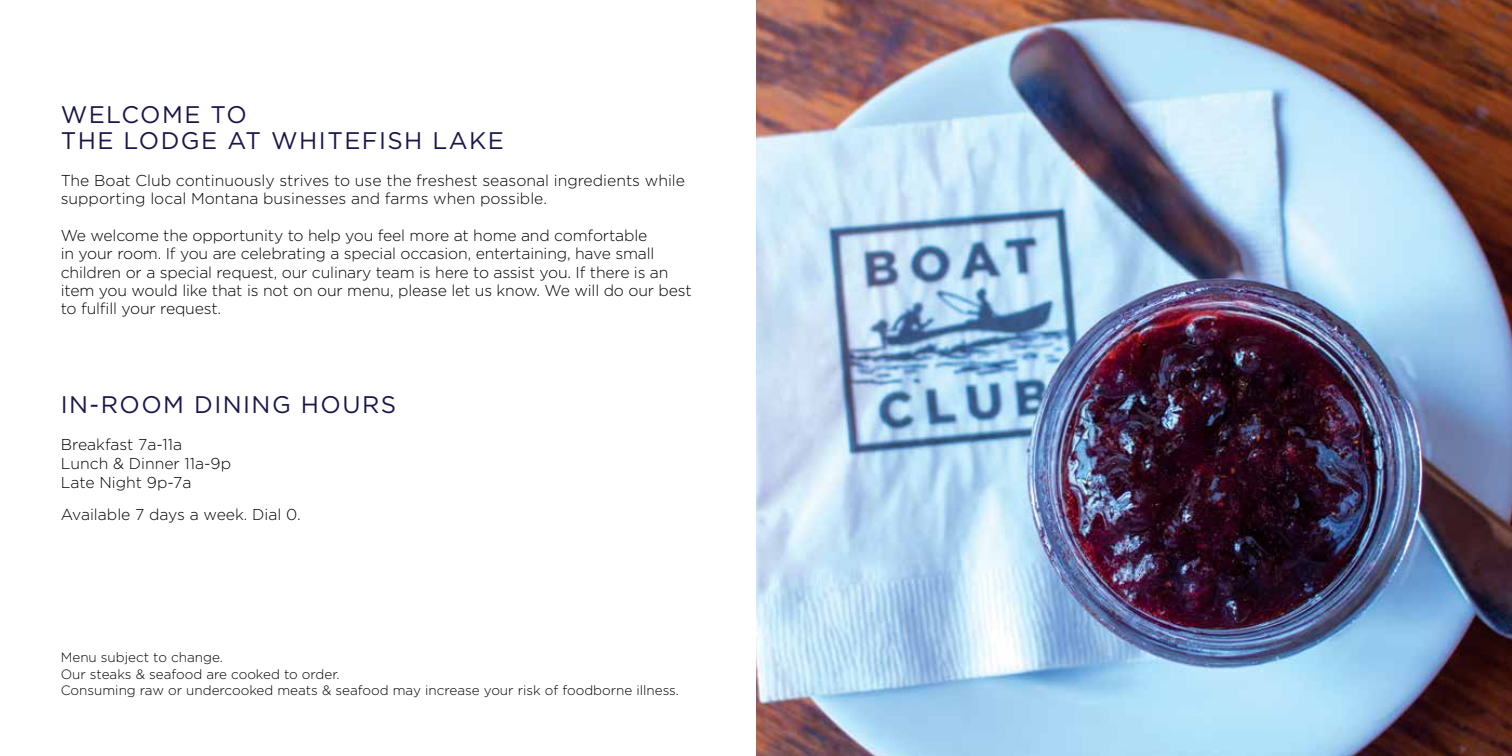
<style>
.page{position:relative;width:1512px;height:756px;background:#fff}
.page>*{position:absolute;margin:0;border:0;box-sizing:border-box;transform-origin:0 0}
.t1{font:24px/25.5px "Gotham";letter-spacing:.06em;color:#19164d}
.t2{font:300 15.75px/18.3px "Gotham";letter-spacing:-.01em;color:#000}
.t3{font:300 13.5px/16.5px "Gotham";color:#000}
</style>
<div class="page">
<img style="left:756px;top:0;width:756px;height:756px">
<h1 class="t1" style="left:61px;top:102px;width:445px">WELCOME TO<br>THE LODGE AT WHITEFISH LAKE</h1>
<p class="t2" style="left:61px;top:171px;width:626px;line-height:18.8px">The Boat Club continuously strives to use the freshest seasonal ingredients while supporting local Montana businesses and farms when possible.</p>
<p class="t2" style="left:61px;top:226px;width:632px">We welcome the opportunity to help you feel more at home and comfortable<br>in your room. If you are celebrating a special occasion, entertaining, have small children or a special request, our culinary team is here to assist you. If there is an item you would like that is not on our menu, please let us know. We will do our best to fulfill your request.</p>
<h1 class="t1" style="left:61px;top:391px;width:337px">IN-ROOM DINING HOURS</h1>
<p class="t2" style="left:61px;top:435px;width:172px;line-height:18.8px">Breakfast 7a-11a<br>Lunch &amp; Dinner 11a-9p<br>Late Night 9p-7a</p>
<p class="t2" style="left:61px;top:505px;width:241px">Available 7 days a week. Dial 0.</p>
<p class="t3" style="left:61px;top:649px;width:620px">Menu subject to change.<br>Our steaks &amp; seafood are cooked to order.<br>Consuming raw or undercooked meats &amp; seafood may increase your risk of foodborne illness.</p>
</div>
